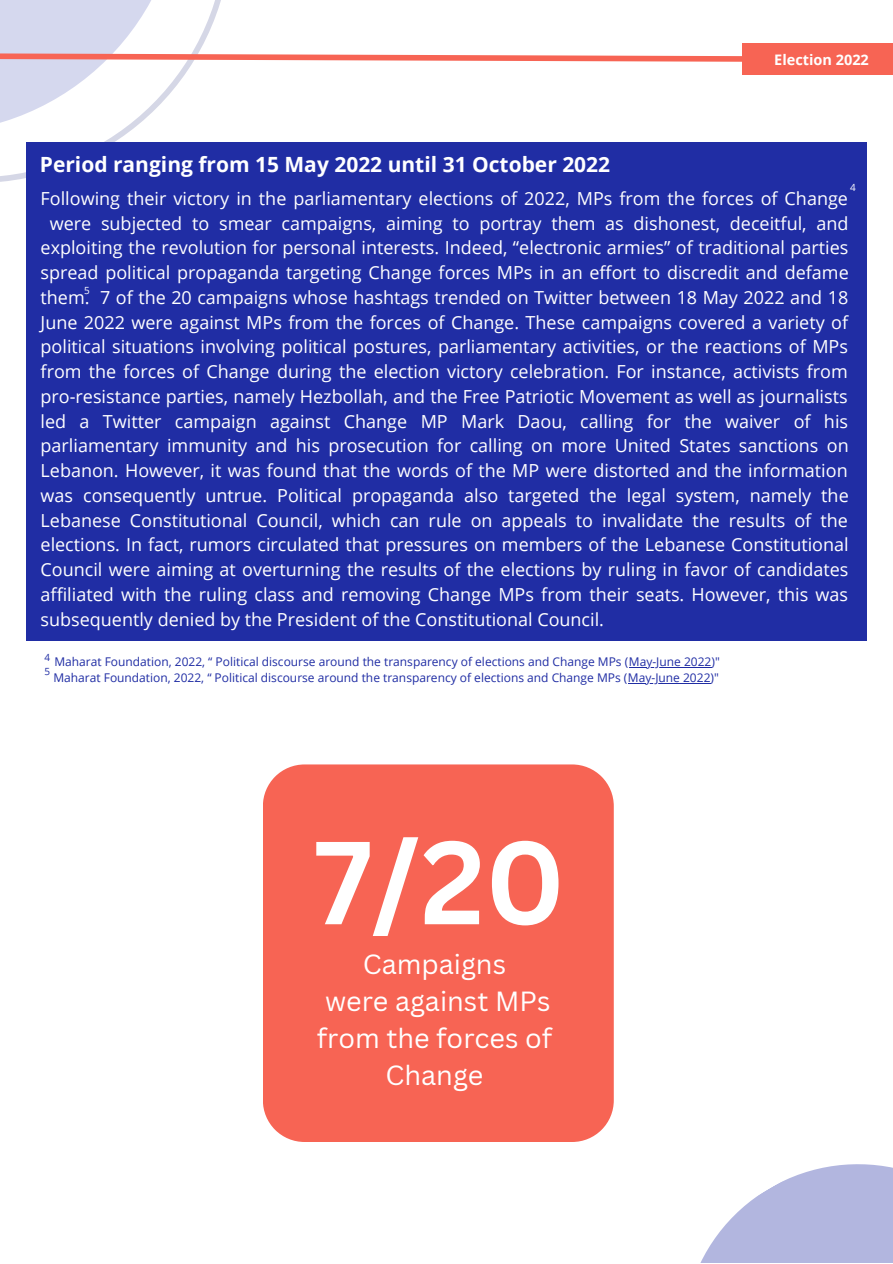
<style>
.page{position:relative;width:893px;height:1264px;background:#fff}
.page>*{position:absolute;margin:0;border:0;box-sizing:border-box;transform-origin:0 0}
.t1{font:700 115.2px "Canva Sans";color:#fff}
.t2{font:27px/37px "Canva Sans";color:#fff;text-align:center}
.t3{font:700 21px "Open Sans";color:#fff}
.t4{font:18px "Open Sans";color:#fff}
.t5{font:700 14.55px "Open Sans";color:#fff}
.t6{font:12px "Open Sans";color:#202da4}
.t7{font:9.9px "Open Sans";color:#202da4}
.t8{font:9.9px "Open Sans";color:#fff}
</style>
<div class="page">
<div style="left:742px;top:43px;width:150px;height:32px;background:#f76454"></div>
<svg style="left:0;top:0;width:742px;height:182px"></svg>
<div style="left:26px;top:142px;width:840px;height:498px;background:#202da4"></div>
<svg style="left:701px;top:1164px;width:191px;height:98px"></svg>
<div style="left:263px;top:764px;width:350px;height:377px;background:#f76454"></div>
<hr style="left:629px;top:667px;width:82px;height:1px;background:#202da4">
<hr style="left:628px;top:682px;width:82px;height:1px;background:#202da4">
<p class="t5" style="left:774px;top:49px;width:96px">Election 2022</p>
<p class="t3" style="left:40px;top:149px;width:572px">Period ranging from 15 May 2022 until 31 October 2022</p>
<p class="t4" style="left:41px;top:186px;width:808px">Following their victory in the parliamentary elections of 2022, MPs from the forces of Change</p>
<p class="t4" style="left:50px;top:210px;width:800px">were subjected to smear campaigns, aiming to portray them as dishonest, deceitful, and</p>
<p class="t4" style="left:41px;top:235px;width:809px">exploiting the revolution for personal interests. Indeed, “electronic armies” of traditional parties</p>
<p class="t4" style="left:41px;top:260px;width:809px">spread political propaganda targeting Change forces MPs in an effort to discredit and defame</p>
<p class="t4" style="left:41px;top:285px;width:809px">them. 7 of the 20 campaigns whose hashtags trended on Twitter between 18 May 2022 and 18</p>
<p class="t4" style="left:41px;top:309px;width:809px">June 2022 were against MPs from the forces of Change. These campaigns covered a variety of</p>
<p class="t4" style="left:41px;top:334px;width:808px">political situations involving political postures, parliamentary activities, or the reactions of MPs</p>
<p class="t4" style="left:41px;top:359px;width:808px">from the forces of Change during the election victory celebration. For instance, activists from</p>
<p class="t4" style="left:41px;top:383px;width:808px">pro-resistance parties, namely Hezbollah, and the Free Patriotic Movement as well as journalists</p>
<p class="t4" style="left:41px;top:408px;width:809px">led a Twitter campaign against Change MP Mark Daou, calling for the waiver of his</p>
<p class="t4" style="left:41px;top:433px;width:809px">parliamentary immunity and his prosecution for calling on more United States sanctions on</p>
<p class="t4" style="left:41px;top:458px;width:808px">Lebanon. However, it was found that the words of the MP were distorted and the information</p>
<p class="t4" style="left:41px;top:482px;width:809px">was consequently untrue. Political propaganda also targeted the legal system, namely the</p>
<p class="t4" style="left:41px;top:507px;width:808px">Lebanese Constitutional Council, which can rule on appeals to invalidate the results of the</p>
<p class="t4" style="left:41px;top:532px;width:809px">elections. In fact, rumors circulated that pressures on members of the Lebanese Constitutional</p>
<p class="t4" style="left:41px;top:557px;width:809px">Council were aiming at overturning the results of the elections by ruling in favor of candidates</p>
<p class="t4" style="left:41px;top:581px;width:809px">affiliated with the ruling class and removing Change MPs from their seats. However, this was</p>
<p class="t4" style="left:41px;top:606px;width:565px">subsequently denied by the President of the Constitutional Council.</p>
<p class="t6" style="left:54px;top:653px;width:667px">Maharat Foundation, 2022, “ Political discourse around the transparency of elections and Change MPs (May-June 2022)"</p>
<p class="t8" style="left:850px;top:180px;width:7px">4</p>
<p class="t8" style="left:84px;top:283px;width:7px">5</p>
<p class="t7" style="left:45px;top:650px;width:7px">4</p>
<p class="t7" style="left:45px;top:664px;width:7px">5</p>
<p class="t6" style="left:53px;top:669px;width:667px">Maharat Foundation, 2022, “ Political discourse around the transparency of elections and Change MPs (May-June 2022)"</p>
<p class="t1" style="left:314px;top:801px;width:253px">7/20</p>
<p class="t2" style="left:363px;top:944px;width:145px">Campaigns</p>
<p class="t2" style="left:317px;top:982px;width:237px">were against MPs from the forces of<br>Change</p>
</div>
